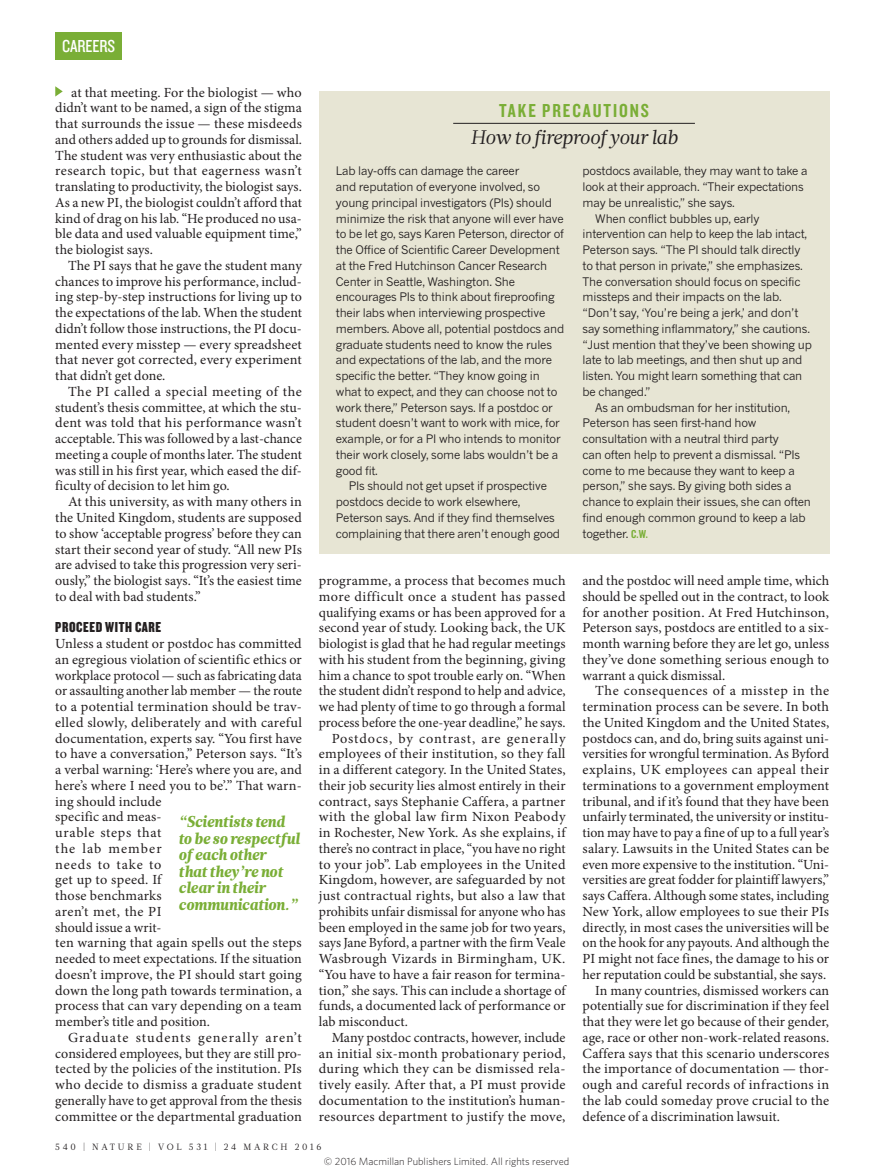
<style>
.page{position:relative;width:893px;height:1174px;background:#fff}
.page>*{position:absolute;margin:0;border:0;box-sizing:border-box;transform-origin:0 0}
.BOX_HEAD{font:italic 19.5px "Glosa Math";color:#231f20}
.BOX_STRAP{font:19.5px "Knockout 49 Liteweight";letter-spacing:.1em;color:#7aae36}
.t1{font:18px "Knockout 29 Junior Ltweight";letter-spacing:-.005em;color:#fff}
.PULL_QUOTE{font:italic 900 15.75px/16.5px "Glosa Math";letter-spacing:-.005em;color:#7aae36;scale:.95 1}
.CROSSHEAD{font:15px "Knockout 69 Full Liteweight";letter-spacing:.04em;color:#231f20}
.BODY_INDENT{font:13.95px/15.8px "Minion Pro";letter-spacing:.005em;color:#231f20;text-align:justify}
.BODY_1ST_PARA{font:13.95px/15.8px "Minion Pro";letter-spacing:.01em;color:#231f20;text-align:justify}
.BOX_COPY_INDENT{font:11.7px/15.8px "News Gothic MTOT";letter-spacing:-.015em;color:#231f20}
.BOX_COPY_1ST_PARA{font:11.7px/15.8px "News Gothic MTOT";letter-spacing:-.015em;color:#231f20}
.t2{font:300 10.5px "Whitney";color:#231f20}
.t3{font:9px "Glosa Math";letter-spacing:.3em;color:#231f20}
.s1{font-family:"Knockout 49 Liteweight";font-size:12px;color:#7aae36}
</style>
<div class="page">
<svg style="left:55px;top:86px;width:8px;height:11px"></svg>
<div style="left:319px;top:91px;width:510px;height:462px;background:#e7e5d4"></div>
<hr style="left:453px;top:123px;width:242px;height:1px;background:#231f20">
<div style="left:55px;top:32px;width:67px;height:27px;background:#7aae36"></div>
<p class="t1" style="left:62px;top:34px;width:55px">CAREERS</p>
<p class="BODY_1ST_PARA" style="left:55px;top:84px;width:248px;text-indent:16px">at that meeting. For the biologist — who didn’t want to be named, a sign of the stigma that surrounds the issue — these misdeeds and others added up to grounds for dismissal.<br>The student was very enthusiastic about the research topic, but that eagerness wasn’t translating to productivity, the biologist says.<br>As a new PI, the biologist couldn’t afford that kind of drag on his lab. “He produced no usa&shy;ble data and used valuable equipment time,” the biologist says.</p>
<p class="BODY_INDENT" style="left:55px;top:258px;width:248px;text-indent:13px">The PI says that he gave the student many chances to improve his performance, includ&shy;ing step-by-step instructions for living up to the expectations of the lab. When the student didn’t follow those instructions, the PI docu&shy;mented every misstep — every spreadsheet that never got corrected, every experiment that didn’t get done.</p>
<p class="BODY_INDENT" style="left:55px;top:384px;width:248px;text-indent:13px">The PI called a special meeting of the student’s thesis committee, at which the stu&shy;dent was told that his performance wasn’t acceptable. This was followed by a last-chance meeting a couple of months later. The student was still in his first year, which eased the dif&shy;ficulty of decision to let him go.</p>
<p class="BODY_INDENT" style="left:55px;top:494px;width:248px;text-indent:13px">At this university, as with many others in the United Kingdom, students are supposed to show ‘acceptable progress’ before they can start their second year of study. “All new PIs are advised to take this progression very seri&shy;ously,” the biologist says. “It’s the easiest time to deal with bad students.”</p>
<p class="CROSSHEAD" style="left:55px;top:618px;width:108px">PROCEED WITH CARE</p>
<p class="BODY_1ST_PARA" style="left:55px;top:636px;width:248px;text-align:left">Unless a student or postdoc has committed an egregious violation of scientific ethics or workplace protocol — such as fabricating data or assaulting another lab member — the route to a potential termination should be trav&shy;elled slowly, deliberately and with careful documentation, experts say. “You first have to have a conversation,” Peterson says. “It’s a verbal warning: ‘Here’s where you are, and here’s where I need you to be’.” That warn&shy;ing should include<br>specific and meas-<br>urable steps that<br>the lab member<br>needs to take to<br>get up to speed. If<br>those benchmarks<br>aren’t met, the PI<br>should issue a writ-<br>ten warning that again spells out the steps needed to meet expectations. If the situation doesn’t improve, the PI should start going down the long path towards termination, a process that can vary depending on a team member’s title and position.</p>
<p class="BODY_INDENT" style="left:55px;top:1029px;width:248px;text-indent:13px">Graduate students generally aren’t considered employees, but they are still pro&shy;tected by the policies of the institution. PIs who decide to dismiss a graduate student generally have to get approval from the thesis committee or the departmental graduation</p>
<p class="PULL_QUOTE" style="left:179px;top:813px;width:129px">“Scientists tend to be so respectful of each other<br>that they’re not clear in their communication.”</p>
<p class="BOX_STRAP" style="left:499px;top:98px;width:152px">TAKE PRECAUTIONS</p>
<p class="BOX_HEAD" style="left:470px;top:124px;width:209px">How to fireproof your lab</p>
<p class="BOX_COPY_1ST_PARA" style="left:336px;top:163px;width:230px">Lab lay-offs can damage the career<br>and reputation of everyone involved, so young principal investigators (PIs) should minimize the risk that anyone will ever have to be let go, says Karen Peterson, director of the Office of Scientific Career Development at the Fred Hutchinson Cancer Research Center in Seattle, Washington. She encourages PIs to think about fireproofing their labs when interviewing prospective members. Above all, potential postdocs and graduate students need to know the rules and expectations of the lab, and the more specific the better. “They know going in what to expect, and they can choose not to work there,” Peterson says. If a postdoc or student doesn’t want to work with mice, for example, or for a PI who intends to monitor their work closely, some labs wouldn’t be a good fit.</p>
<p class="BOX_COPY_INDENT" style="left:336px;top:478px;width:226px;text-indent:13px">PIs should not get upset if prospective postdocs decide to work elsewhere, Peterson says. And if they find themselves complaining that there aren’t enough good</p>
<p class="BODY_INDENT" style="left:319px;top:573px;width:248px">programme, a process that becomes much more difficult once a student has passed qualifying exams or has been approved for a second year of study. Looking back, the UK biologist is glad that he had regular meetings with his student from the beginning, giving him a chance to spot trouble early on. “When the student didn’t respond to help and advice, we had plenty of time to go through a formal process before the one-year deadline,” he says.</p>
<p class="BODY_INDENT" style="left:319px;top:730px;width:248px;text-indent:13px">Postdocs, by contrast, are generally employees of their institution, so they fall in a different category. In the United States, their job security lies almost entirely in their contract, says Stephanie Caffera, a partner with the global law firm Nixon Peabody in Rochester, New York. As she explains, if there’s no contract in place, “you have no right to your job”. Lab employees in the United Kingdom, however, are safeguarded by not just contractual rights, but also a law that prohibits unfair dismissal for anyone who has been employed in the same job for two years, says Jane Byford, a partner with the firm Veale Wasbrough Vizards in Birmingham, UK. “You have to have a fair reason for termina&shy;tion,” she says. This can include a shortage of funds, a documented lack of performance or lab misconduct.</p>
<p class="BODY_INDENT" style="left:319px;top:1029px;width:248px;text-indent:13px">Many postdoc contracts, however, include an initial six-month probationary period, during which they can be dismissed rela&shy;tively easily. After that, a PI must provide documentation to the institution’s human&shy;resources department to justify the move,</p>
<p class="BOX_COPY_INDENT" style="left:583px;top:163px;width:226px">postdocs available, they may want to take a look at their approach. “Their expectations may be unrealistic,” she says.</p>
<p class="BOX_COPY_INDENT" style="left:583px;top:210px;width:231px;text-indent:13px">When conflict bubbles up, early intervention can help to keep the lab intact, Peterson says. “The PI should talk directly to that person in private,” she emphasizes.<br>The conversation should focus on specific missteps and their impacts on the lab. “Don’t say, ‘You’re being a jerk,’ and don’t say something inflammatory,” she cautions. “Just mention that they’ve been showing up late to lab meetings, and then shut up and listen. You might learn something that can be changed.”</p>
<p class="BOX_COPY_INDENT" style="left:583px;top:399px;width:230px;text-indent:13px">As an ombudsman for her institution, Peterson has seen first-hand how consultation with a neutral third party<br>can often help to prevent a dismissal. “PIs come to me because they want to keep a person,” she says. By giving both sides a chance to explain their issues, she can often find enough common ground to keep a lab together. <span class="s1">C.W.</span></p>
<p class="BODY_INDENT" style="left:583px;top:573px;width:248px">and the postdoc will need ample time, which should be spelled out in the contract, to look for another position. At Fred Hutchinson, Peterson says, postdocs are entitled to a six&shy;month warning before they are let go, unless they’ve done something serious enough to warrant a quick dismissal.</p>
<p class="BODY_INDENT" style="left:583px;top:683px;width:248px;text-indent:13px">The consequences of a misstep in the termination process can be severe. In both the United Kingdom and the United States, postdocs can, and do, bring suits against uni&shy;versities for wrongful termination. As Byford explains, UK employees can appeal their terminations to a government employment tribunal, and if it’s found that they have been unfairly terminated, the university or institu&shy;tion may have to pay a fine of up to a full year’s salary. Lawsuits in the United States can be even more expensive to the institution. “Uni&shy;versities are great fodder for plaintiff lawyers,” says Caffera. Although some states, including New York, allow employees to sue their PIs directly, in most cases the universities will be on the hook for any payouts. And although the PI might not face fines, the damage to his or her reputation could be substantial, she says.</p>
<p class="BODY_INDENT" style="left:583px;top:982px;width:248px;text-indent:13px">In many countries, dismissed workers can potentially sue for discrimination if they feel that they were let go because of their gender, age, race or other non-work-related reasons.<br>Caffera says that this scenario underscores the importance of documentation — thor&shy;ough and careful records of infractions in the lab could someday prove crucial to the defence of a discrimination lawsuit.</p>
<p class="t3" style="left:55px;top:1141px;width:268px">540 | NATURE | VOL 531 | 24 MARCH 2016</p>
<p class="t2" style="left:324px;top:1154px;width:247px">© 2016 Macmillan Publishers Limited. All rights reserved</p>
</div>
